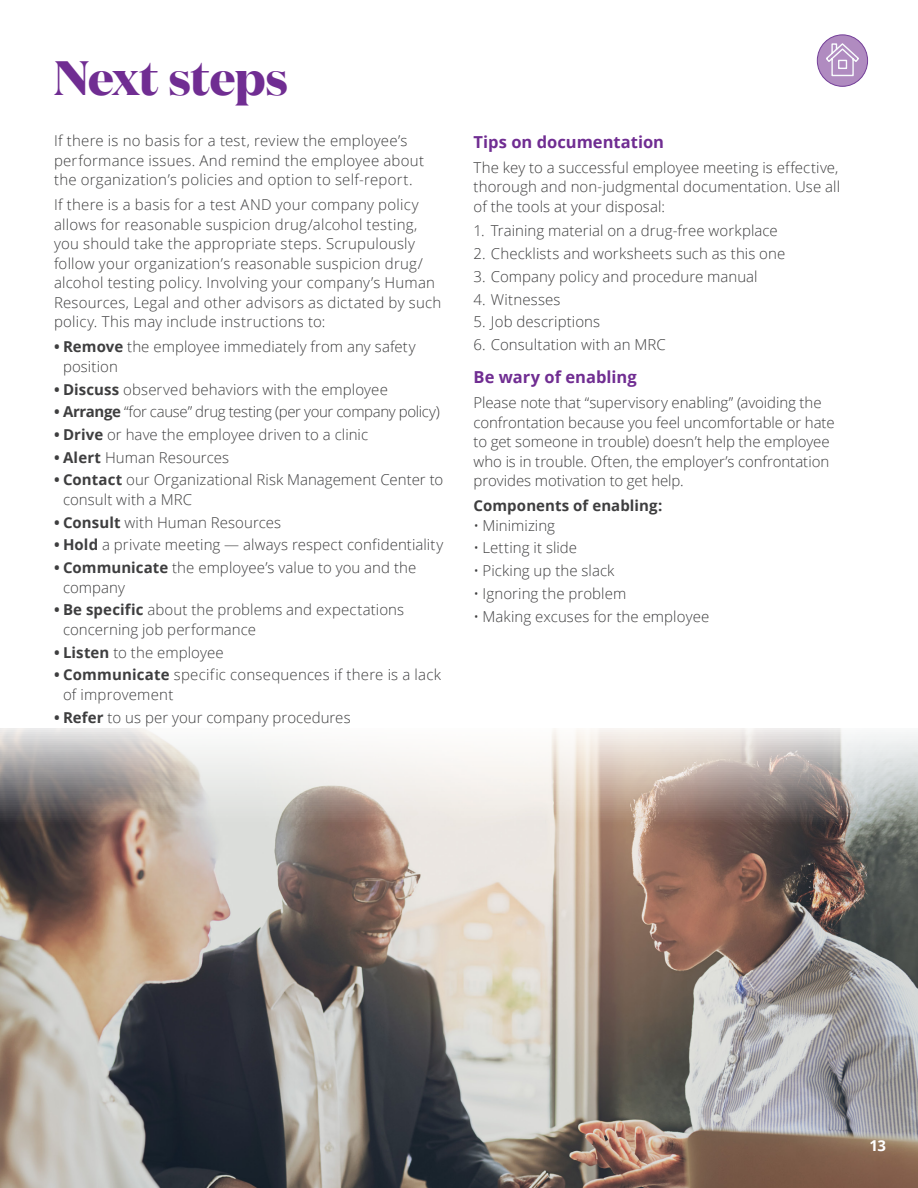
<style>
.page{position:relative;width:918px;height:1188px;background:#fff}
.page>*{position:absolute;margin:0;border:0;box-sizing:border-box;transform-origin:0 0}
.Page_Headline{font:700 48px "Domaine Display";letter-spacing:-.01em;color:#702d92}
.Body_headline{font:700 16.5px "Open Sans";color:#702d92}
.Body{font:300 15px/19.5px "Open Sans";letter-spacing:.005em;color:#3e3e3f}
.Body-2{font:300 15px "Open Sans";letter-spacing:-.025em;color:#3e3e3f}
.Body_subhead{font:700 15px "Open Sans";letter-spacing:.005em;color:#3e3e3f}
.t1{font:700 15px "Open Sans";color:#fff}
.s1{font-weight:700}
</style>
<div class="page">
<img style="left:0;top:729px;width:918px;height:459px">
<div style="left:817px;top:35px;width:51px;height:51px;background:#b08bc0;border-radius:50%"></div>
<div style="left:817px;top:34px;width:51px;height:53px;border:1px solid #743f99;border-radius:50%"></div>
<svg style="left:825px;top:42px;width:35px;height:35px"></svg>
<h2 class="Page_Headline" style="left:54px;top:43px;width:236px">Next steps</h2>
<p class="Body" style="left:54px;top:131px;width:372px">If there is no basis for a test, review the employee’s performance issues. And remind the employee about the organization’s policies and option to self-report.</p>
<p class="Body" style="left:54px;top:195px;width:389px">If there is a basis for a test AND your company policy allows for reasonable suspicion drug/alcohol testing, you should take the appropriate steps. Scrupulously follow your organization’s reasonable suspicion drug/ alcohol testing policy. Involving your company’s Human Resources, Legal and other advisors as dictated by such policy. This may include instructions to:</p>
<p class="Body" style="left:63px;top:337px;width:354px;text-indent:-9px"><span class="s1">• Remove</span> the employee immediately from any safety position</p>
<p class="Body" style="left:54px;top:379px;width:335px"><span class="s1">• Discuss</span> observed behaviors with the employee</p>
<p class="Body-2" style="left:54px;top:402px;width:387px"><span class="s1">• Arrange</span> “for cause” drug testing (per your company policy)</p>
<p class="Body" style="left:54px;top:424px;width:316px"><span class="s1">• Drive</span> or have the employee driven to a clinic</p>
<p class="Body" style="left:54px;top:447px;width:177px"><span class="s1">• Alert</span> Human Resources</p>
<p class="Body" style="left:63px;top:470px;width:382px;text-indent:-9px"><span class="s1">• Contact</span> our Organizational Risk Management Center to consult with a MRC</p>
<p class="Body" style="left:54px;top:512px;width:229px"><span class="s1">• Consult</span> with Human Resources</p>
<p class="Body" style="left:54px;top:535px;width:391px"><span class="s1">• Hold</span> a private meeting — always respect confidentiality</p>
<p class="Body" style="left:63px;top:558px;width:355px;text-indent:-9px"><span class="s1">• Communicate</span> the employee’s value to you and the company</p>
<p class="Body" style="left:63px;top:600px;width:343px;text-indent:-9px"><span class="s1">• Be specific</span> about the problems and expectations concerning job performance</p>
<p class="Body" style="left:54px;top:642px;width:171px"><span class="s1">• Listen</span> to the employee</p>
<p class="Body" style="left:63px;top:665px;width:379px;text-indent:-9px"><span class="s1">• Communicate</span> specific consequences if there is a lack of improvement</p>
<p class="Body" style="left:54px;top:707px;width:298px"><span class="s1">• Refer</span> to us per your company procedures</p>
<h3 class="Body_headline" style="left:474px;top:130px;width:192px">Tips on documentation</h3>
<p class="Body" style="left:474px;top:157px;width:368px;text-align:justify">The key to a successful employee meeting is effective, thorough and non-judgmental documentation. Use all of the tools at your disposal:</p>
<p class="Body" style="left:474px;top:221px;width:306px">1. Training material on a drug-free workplace</p>
<p class="Body" style="left:474px;top:244px;width:313px">2. Checklists and worksheets such as this one</p>
<p class="Body" style="left:474px;top:266px;width:286px">3. Company policy and procedure manual</p>
<p class="Body" style="left:474px;top:289px;width:88px">4. Witnesses</p>
<p class="Body" style="left:474px;top:312px;width:128px">5. Job descriptions</p>
<p class="Body" style="left:474px;top:335px;width:194px">6. Consultation with an MRC</p>
<h3 class="Body_headline" style="left:474px;top:366px;width:165px">Be wary of enabling</h3>
<p class="Body" style="left:474px;top:393px;width:363px">Please note that “supervisory enabling” (avoiding the confrontation because you feel uncomfortable or hate to get someone in trouble) doesn’t help the employee who is in trouble. Often, the employer’s confrontation provides motivation to get help.</p>
<h4 class="Body_subhead" style="left:474px;top:495px;width:190px">Components of enabling:</h4>
<p class="Body" style="left:474px;top:515px;width:83px">• Minimizing</p>
<p class="Body" style="left:474px;top:538px;width:105px">• Letting it slide</p>
<p class="Body" style="left:474px;top:561px;width:142px">• Picking up the slack</p>
<p class="Body" style="left:474px;top:583px;width:154px">• Ignoring the problem</p>
<p class="Body" style="left:474px;top:606px;width:237px">• Making excuses for the employee</p>
<p class="t1" style="left:869px;top:1135px;width:18px">13</p>
</div>
